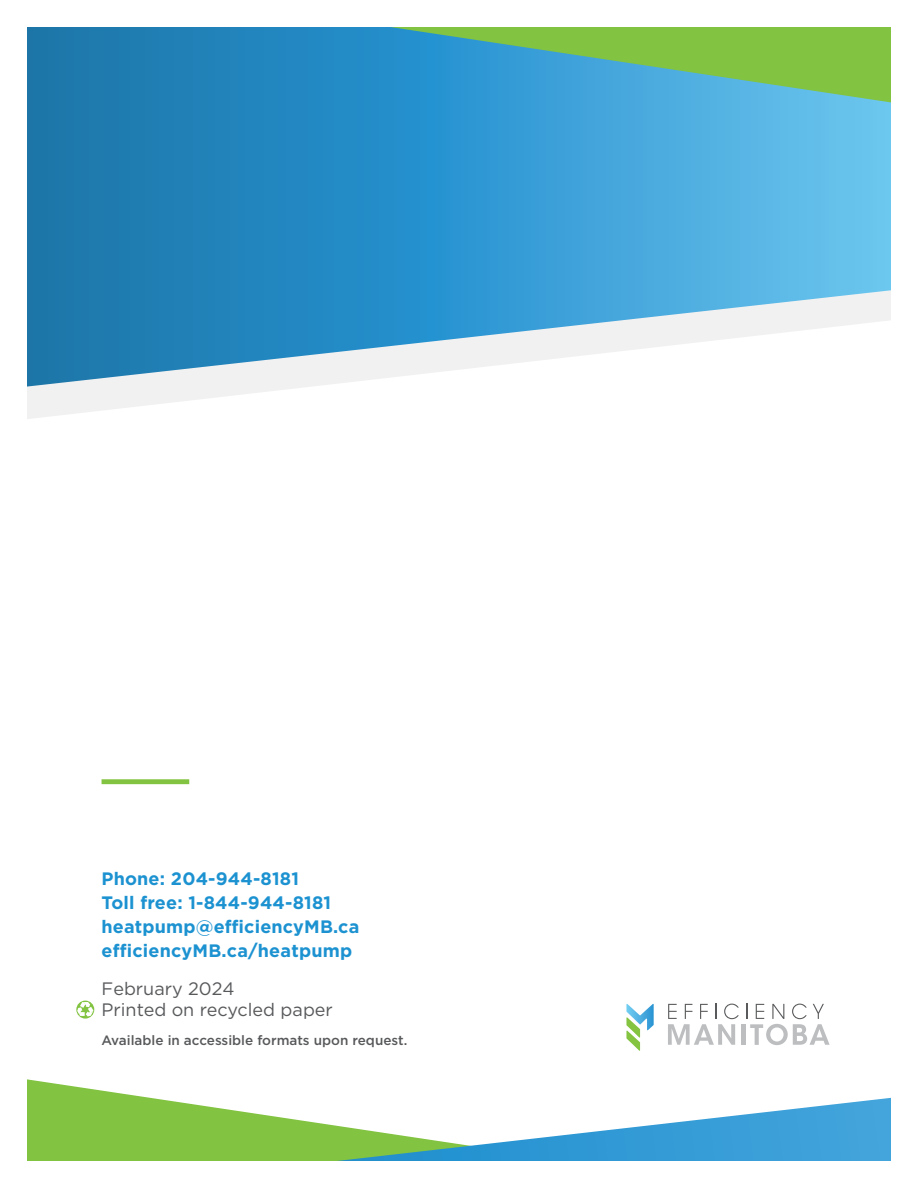
<style>
.page{position:relative;width:918px;height:1188px;background:#fff}
.page>*{position:absolute;margin:0;border:0;box-sizing:border-box;transform-origin:0 0}
.t1{font:700 18px/24px "Gotham";letter-spacing:.01em;color:#1c92d1}
.t2{font:18px/21.6px "Gotham";color:#58595b}
.t3{font:500 13.5px "Gotham";color:#58595b}
</style>
<div class="page">
<svg style="left:27px;top:387px;width:275px;height:32px;fill:#f1f1f2"></svg>
<svg style="left:27px;top:27px;width:864px;height:360px"></svg>
<svg style="left:390px;top:27px;width:501px;height:75px;background:#5eb18c"></svg>
<svg style="left:27px;top:1079px;width:864px;height:82px"></svg>
<hr style="left:741px;top:1024px;width:4px;height:21px;background:#bcbec0">
<svg style="left:668px;top:1004px;width:71px;height:41px"></svg>
<svg style="left:746px;top:1004px;width:84px;height:41px"></svg>
<svg style="left:626px;top:1004px;width:28px;height:47px"></svg>
<svg style="left:76px;top:1001px;width:18px;height:18px"></svg>
<div style="left:102px;top:779px;width:87px;height:5px;background:#82c341"></div>
<p class="t1" style="left:102px;top:867px;width:259px">Phone: 204-944-8181<br>Toll free: 1-844-944-8181 heatpump@efficiencyMB.ca efficiencyMB.ca/heatpump</p>
<p class="t2" style="left:102px;top:977px;width:233px">February 2024<br>Printed on recycled paper</p>
<p class="t3" style="left:102px;top:1031px;width:307px">Available in accessible formats upon request.</p>
</div>
